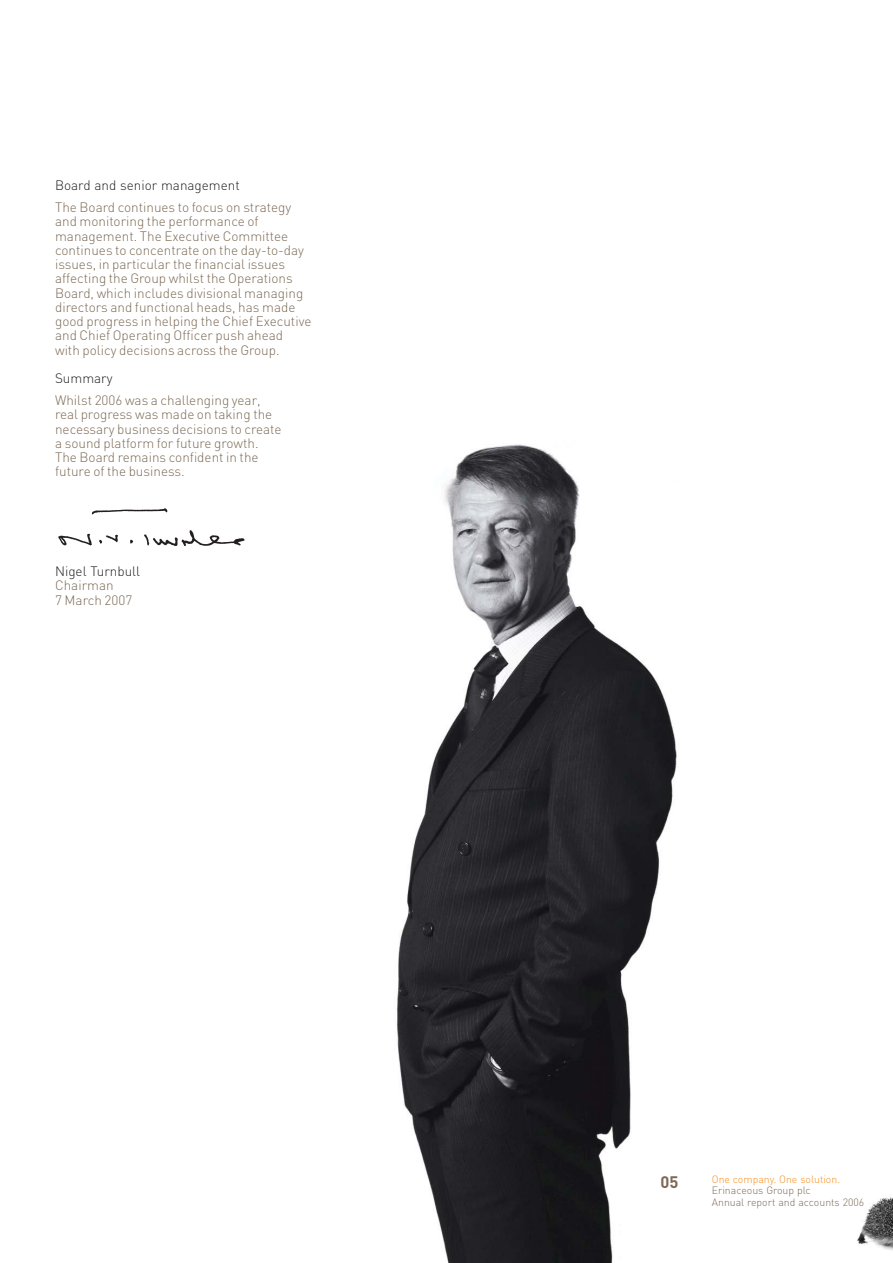
<style>
.page{position:relative;width:893px;height:1263px;background:#fff}
.page>*{position:absolute;margin:0;border:0;box-sizing:border-box;transform-origin:0 0}
.t1{font:700 16.5px "DIN";color:#7c6a55}
.t2{font:300 13.5px/14.2px "DIN";color:#7c6a55}
.t3{font:300 10.5px/11.2px "DIN";color:#7c6a55}
.s1{color:#231f20}
.s2{color:#f78f1e}
</style>
<div class="page">
<img style="left:397px;top:444px;width:280px;height:819px">
<img style="left:857px;top:1197px;width:36px;height:54px">
<img style="left:58px;top:508px;width:187px;height:38px">
<p class="t2" style="left:55px;top:176px;width:238px;line-height:21.9px"><span class="s1">Board and senior management<br></span>The Board continues to focus on strategy</p>
<p class="t2" style="left:55px;top:216px;width:258px">and monitoring the performance of management. The Executive Committee continues to concentrate on the day-to-day issues, in particular the financial issues affecting the Group whilst the Operations Board, which includes divisional managing directors and functional heads, has made good progress in helping the Chief Executive and Chief Operating Officer push ahead<br>with policy decisions across the Group.</p>
<p class="t2" style="left:55px;top:369px;width:207px;line-height:21.9px"><span class="s1">Summary<br></span>Whilst 2006 was a challenging year,</p>
<p class="t2" style="left:55px;top:409px;width:228px">real progress was made on taking the necessary business decisions to create a sound platform for future growth.<br>The Board remains confident in the future of the business.</p>
<p class="t2" style="left:55px;top:566px;width:86px"><span class="s1">Nigel Turnbull<br></span>Chairman<br>7 March 2007</p>
<p class="t1" style="left:660px;top:1176px;width:19px">05</p>
<p class="t3" style="left:712px;top:1175px;width:154px"><span class="s2">One company. One solution.<br></span>Erinaceous Group plc<br>Annual report and accounts 2006</p>
</div>
